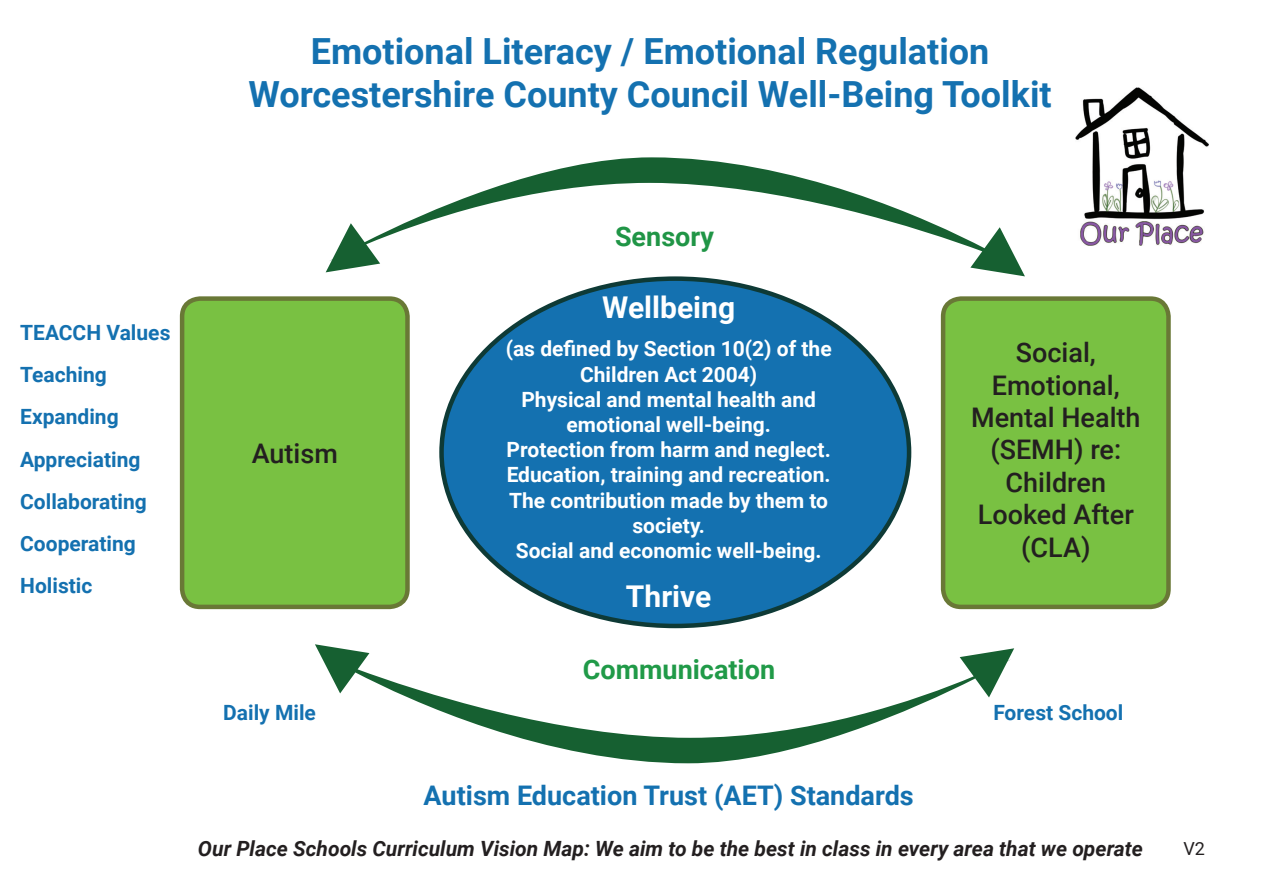
<style>
.page{position:relative;width:1263px;height:893px;background:#fff}
.page>*{position:absolute;margin:0;border:0;box-sizing:border-box;transform-origin:0 0}
.t1{font:700 36px "Roboto";color:#1471b0}
.t2{font:700 30px "Roboto";color:#fff}
.t3{font:500 27px/32.4px "Roboto";color:#231f20;text-align:center}
.t4{font:700 27px "Roboto";color:#1471b0}
.t5{font:700 27px "Roboto";color:#209a48}
.t6{font:700 27px "Roboto";color:#209546}
.t7{font:700 21px/25.2px "Roboto";color:#fff;text-align:center}
.t8{font:700 21px "Roboto";color:#1471b0}
.t9{font:italic 700 21px "Roboto";color:#231f20}
.t10{font:18px "Roboto";color:#231f20}
</style>
<div class="page">
<div style="left:182px;top:299px;width:225px;height:308px;background:#79c142;border-radius:18px"></div>
<div style="left:180px;top:296px;width:230px;height:313px;border:4px solid #697836;border-radius:18px"></div>
<div style="left:943px;top:299px;width:225px;height:308px;background:#79c142;border-radius:18px"></div>
<div style="left:941px;top:296px;width:230px;height:313px;border:4px solid #697836;border-radius:18px"></div>
<div style="left:441px;top:279px;width:468px;height:347px;background:#1471b0;border-radius:50%"></div>
<svg style="left:326px;top:157px;width:699px;height:119px"></svg>
<svg style="left:315px;top:644px;width:699px;height:119px"></svg>
<img style="left:1075px;top:87px;width:134px;height:158px">
<p class="t1" style="left:311px;top:26px;width:680px">Emotional Literacy / Emotional Regulation</p>
<p class="t1" style="left:248px;top:69px;width:805px">Worcestershire County Council Well-Being Toolkit</p>
<p class="t8" style="left:20px;top:318px;width:152px">TEACCH Values</p>
<p class="t8" style="left:20px;top:360px;width:88px">Teaching</p>
<p class="t8" style="left:20px;top:402px;width:100px">Expanding</p>
<p class="t8" style="left:20px;top:444px;width:122px">Appreciating</p>
<p class="t8" style="left:20px;top:486px;width:128px">Collaborating</p>
<p class="t8" style="left:20px;top:529px;width:117px">Cooperating</p>
<p class="t8" style="left:20px;top:571px;width:74px">Holistic</p>
<p class="t3" style="left:252px;top:436px;width:88px">Autism</p>
<p class="t6" style="left:615px;top:218px;width:101px">Sensory</p>
<p class="t2" style="left:602px;top:287px;width:134px">Wellbeing</p>
<p class="t7" style="left:506px;top:336px;width:328px">(as defined by Section 10(2) of the<br>Children Act 2004)</p>
<p class="t7" style="left:521px;top:386px;width:296px">Physical and mental health and emotional well-being.</p>
<p class="t7" style="left:507px;top:436px;width:326px">Protection from harm and neglect.</p>
<p class="t7" style="left:507px;top:462px;width:325px">Education, training and recreation.</p>
<p class="t7" style="left:509px;top:487px;width:320px">The contribution made by them to society.</p>
<p class="t7" style="left:516px;top:537px;width:307px">Social and economic well-being.</p>
<p class="t2" style="left:626px;top:575px;width:87px">Thrive</p>
<p class="t5" style="left:583px;top:650px;width:194px">Communication</p>
<p class="t3" style="left:971px;top:335px;width:171px">Social,<br>Emotional,<br>Mental Health (SEMH) re:<br>Children<br>Looked After</p>
<p class="t3" style="left:1021px;top:530px;width:71px">(CLA)</p>
<p class="t8" style="left:223px;top:697px;width:94px">Daily Mile</p>
<p class="t8" style="left:993px;top:697px;width:132px">Forest School</p>
<p class="t4" style="left:424px;top:776px;width:492px">Autism Education Trust (AET) Standards</p>
<p class="t9" style="left:198px;top:834px;width:946px">Our Place Schools Curriculum Vision Map: We aim to be the best in class in every area that we operate</p>
<p class="t10" style="left:1183px;top:836px;width:23px">V2</p>
</div>
